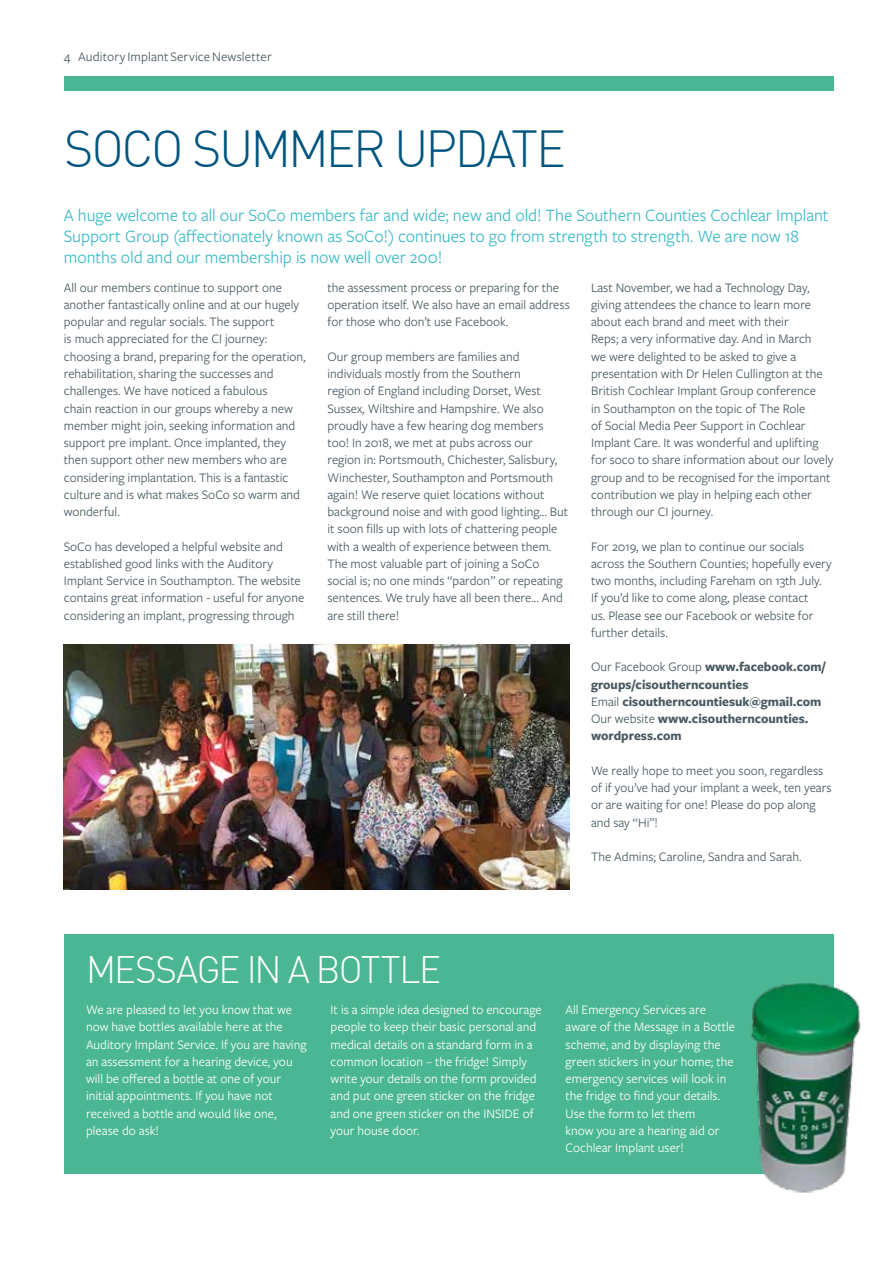
<style>
.page{position:relative;width:893px;height:1263px;background:#fff}
.page>*{position:absolute;margin:0;border:0;box-sizing:border-box;transform-origin:0 0}
.t1{font:300 51px "DINOT";letter-spacing:-.05em;color:#00557f}
.t2{font:300 37.5px "DINOT";letter-spacing:-.04em;color:#fff}
.t3{font:18px/21px "Freight Sans Pro";letter-spacing:-.005em;color:#3cbac6}
.t4{font:13.5px/17.2px "Freight Sans Pro";color:#495961}
.t5{font:13.5px/17.2px "Freight Sans Pro";color:#fff}
.t6{font:700 13.5px/17.2px "Freight Sans Pro";color:#495961}
.t7{font:13.5px "Freight Sans";letter-spacing:.01em;color:#495961}
.s1{font-weight:400}
</style>
<div class="page">
<div style="left:64px;top:77px;width:769px;height:14px;background:#4bb694"></div>
<div style="left:64px;top:934px;width:769px;height:240px;background:#4bb694"></div>
<img style="left:64px;top:644px;width:506px;height:246px">
<img style="left:751px;top:983px;width:110px;height:210px">
<p class="t7" style="left:64px;top:49px;width:210px">4 Auditory Implant Service Newsletter</p>
<h1 class="t1" style="left:64px;top:110px;width:504px">SOCO SUMMER UPDATE</h1>
<p class="t3" style="left:64px;top:204px;width:766px">A huge welcome to all our SoCo members far and wide; new and old! The Southern Counties Cochlear Implant<br>Support Group (affectionately known as SoCo!) continues to go from strength to strength. We are now 18 months old and our membership is now well over 200!</p>
<p class="t4" style="left:591px;top:278px;width:244px">Last November, we had a Technology Day, giving attendees the chance to learn more about each brand and meet with their<br>Reps; a very informative day. And in March<br>we were delighted to be asked to give a presentation with Dr Helen Cullington at the British Cochlear Implant Group conference<br>in Southampton on the topic of The Role<br>of Social Media Peer Support in Cochlear Implant Care. It was wonderful and uplifting for soco to share information about our lovely group and to be recognised for the important contribution we play in helping each other through our CI journey.</p>
<p class="t4" style="left:591px;top:537px;width:242px">For 2019, we plan to continue our socials across the Southern Counties; hopefully every two months, including Fareham on 13th July.<br>If you’d like to come along, please contact<br>us. Please see our Facebook or website for further details.</p>
<p class="t6" style="left:591px;top:658px;width:236px"><span class="s1">Our Facebook Group</span> www.facebook.com/ groups/cisoutherncounties<br><span class="s1">Email</span> cisoutherncountiesuk@gmail.com<br><span class="s1">Our website</span> www.cisoutherncounties. wordpress.com</p>
<p class="t4" style="left:591px;top:761px;width:242px">We really hope to meet you soon, regardless of if you’ve had your implant a week, ten years or are waiting for one! Please do pop along and say “Hi”!</p>
<p class="t4" style="left:591px;top:847px;width:212px">The Admins; Caroline, Sandra and Sarah.</p>
<p class="t4" style="left:327px;top:278px;width:244px">the assessment process or preparing for the operation itself. We also have an email address for those who don’t use Facebook.</p>
<p class="t4" style="left:327px;top:347px;width:242px">Our group members are families and individuals mostly from the Southern<br>region of England including Dorset, West Sussex, Wiltshire and Hampshire. We also proudly have a few hearing dog members too! In 2018, we met at pubs across our region in: Portsmouth, Chichester, Salisbury, Winchester, Southampton and Portsmouth again! We reserve quiet locations without background noise and with good lighting... But it soon fills up with lots of chattering people with a wealth of experience between them.<br>The most valuable part of joining a SoCo social is; no one minds “pardon” or repeating sentences. We truly have all been there... And are still there!</p>
<p class="t4" style="left:64px;top:278px;width:243px">All our members continue to support one another fantastically online and at our hugely popular and regular socials. The support<br>is much appreciated for the CI journey: choosing a brand, preparing for the operation, rehabilitation, sharing the successes and challenges. We have noticed a fabulous<br>chain reaction in our groups whereby a new member might join, seeking information and support pre implant. Once implanted, they then support other new members who are considering implantation. This is a fantastic culture and is what makes SoCo so warm and wonderful.</p>
<p class="t4" style="left:64px;top:537px;width:242px">SoCo has developed a helpful website and established good links with the Auditory Implant Service in Southampton. The website contains great information - useful for anyone considering an implant, progressing through</p>
<h2 class="t2" style="left:86px;top:941px;width:356px">MESSAGE IN A BOTTLE</h2>
<p class="t5" style="left:86px;top:1000px;width:222px">We are pleased to let you know that we now have bottles available here at the Auditory Implant Service. If you are having an assessment for a hearing device, you will be offered a bottle at one of your initial appointments. If you have not received a bottle and would like one, please do ask!</p>
<p class="t5" style="left:331px;top:1000px;width:213px">It is a simple idea designed to encourage people to keep their basic personal and medical details on a standard form in a common location – the fridge! Simply write your details on the form provided and put one green sticker on the fridge and one green sticker on the INSIDE of your house door.</p>
<p class="t5" style="left:566px;top:1000px;width:171px">All Emergency Services are aware of the Message in a Bottle scheme, and by displaying the green stickers in your home; the emergency services will look in the fridge to find your details.<br>Use the form to let them<br>know you are a hearing aid or<br>Cochlear Implant user!</p>
</div>
